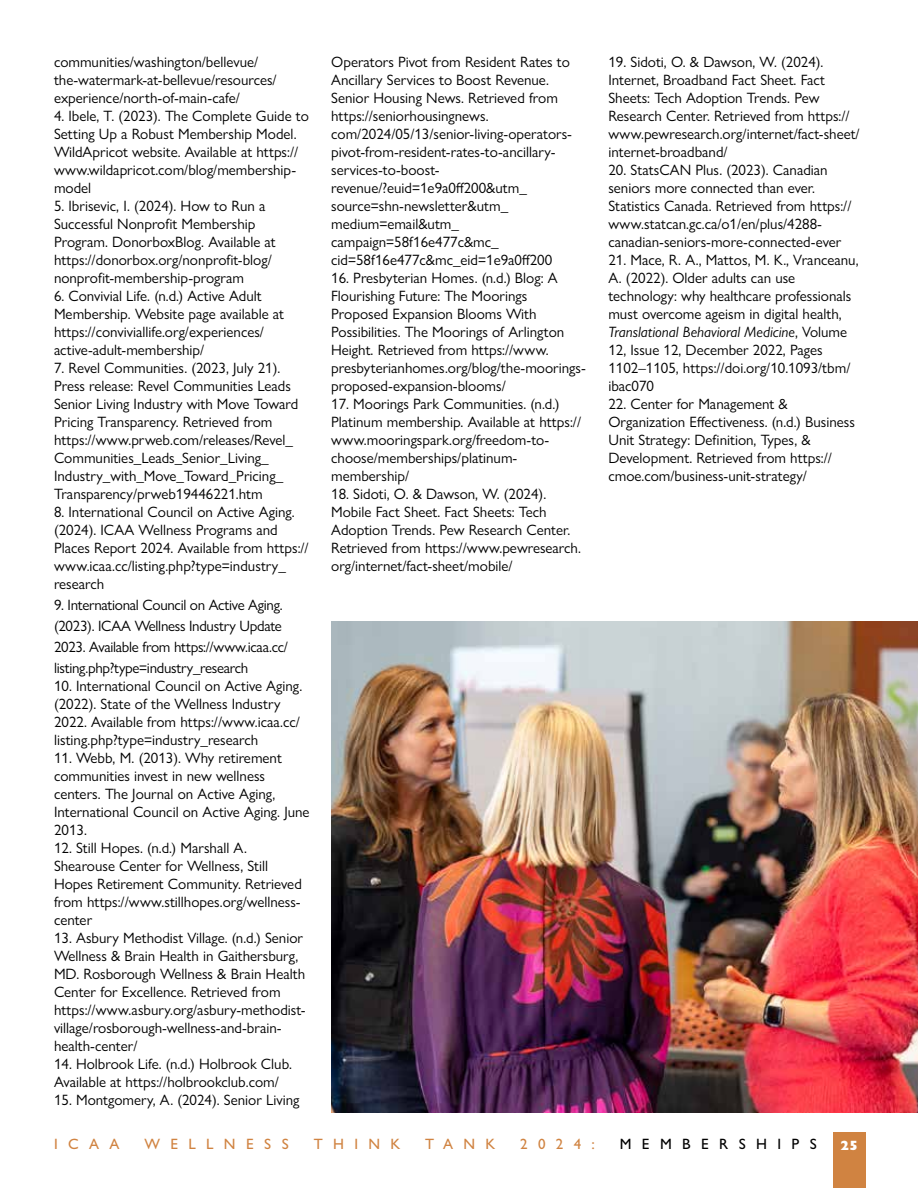
<style>
.page{position:relative;width:918px;height:1188px;background:#fff}
.page>*{position:absolute;margin:0;border:0;box-sizing:border-box;transform-origin:0 0}
.t1{font:15px/18px "Gill Sans Nova";color:#000}
.t2{font:15px/21px "Gill Sans Nova";letter-spacing:-.02em;color:#000}
.t3{font:500 15px "Gill Sans Nova";letter-spacing:.69em;color:#d08341}
.t4{font:500 15px "Gill Sans Nova";letter-spacing:.69em;color:#000}
.t5{font:800 13.5px "Gill Sans Nova";color:#fff}
.s1{font-style:italic}
</style>
<div class="page">
<div style="left:833px;top:1133px;width:33px;height:55px;background:#d08341"></div>
<img style="left:331px;top:621px;width:587px;height:491px">
<p class="t1" style="left:54px;top:53px;width:224px">communities/washington/bellevue/ the-watermark-at-bellevue/resources/ experience/north-of-main-cafe/</p>
<p class="t1" style="left:54px;top:107px;width:256px">4. Ibele, T. (2023). The Complete Guide to Setting Up a Robust Membership Model.<br>WildApricot website. Available at https:// www.wildapricot.com/blog/membership&shy;model</p>
<p class="t1" style="left:54px;top:197px;width:223px">5. Ibrisevic, I. (2024). How to Run a Successful Nonprofit Membership Program. DonorboxBlog. Available at https://donorbox.org/nonprofit-blog/ nonprofit-membership-program</p>
<p class="t1" style="left:54px;top:287px;width:232px">6. Convivial Life. (n.d.) Active Adult Membership. Website page available at https://conviviallife.org/experiences/ active-adult-membership/</p>
<p class="t1" style="left:54px;top:359px;width:246px">7. Revel Communities. (2023, July 21).<br>Press release: Revel Communities Leads Senior Living Industry with Move Toward Pricing Transparency. Retrieved from https://www.prweb.com/releases/Revel_ Communities_Leads_Senior_Living_ Industry_with_Move_Toward_Pricing_ Transparency/prweb19446221.htm</p>
<p class="t1" style="left:54px;top:503px;width:256px">8. International Council on Active Aging. (2024). ICAA Wellness Programs and Places Report 2024. Available from https:// www.icaa.cc/listing.php?type=industry_ research</p>
<p class="t2" style="left:54px;top:594px;width:235px">9. International Council on Active Aging. (2023). ICAA Wellness Industry Update 2023. Available from https://www.icaa.cc/ listing.php?type=industry_research</p>
<p class="t1" style="left:54px;top:677px;width:250px">10. International Council on Active Aging. (2022). State of the Wellness Industry 2022. Available from https://www.icaa.cc/ listing.php?type=industry_research</p>
<p class="t1" style="left:54px;top:749px;width:257px">11. Webb, M. (2013). Why retirement communities invest in new wellness centers. The Journal on Active Aging,<br>International Council on Active Aging. June<br>2013.</p>
<p class="t1" style="left:54px;top:839px;width:249px">12. Still Hopes. (n.d.) Marshall A.<br>Shearouse Center for Wellness, Still Hopes Retirement Community. Retrieved from https://www.stillhopes.org/wellness&shy;center</p>
<p class="t1" style="left:54px;top:929px;width:253px">13. Asbury Methodist Village. (n.d.) Senior Wellness &amp; Brain Health in Gaithersburg, MD. Rosborough Wellness &amp; Brain Health Center for Excellence. Retrieved from https://www.asbury.org/asbury-methodist&shy;village/rosborough-wellness-and-brain&shy;health-center/</p>
<p class="t1" style="left:54px;top:1055px;width:240px">14. Holbrook Life. (n.d.) Holbrook Club.<br>Available at https://holbrookclub.com/</p>
<p class="t1" style="left:54px;top:1091px;width:247px">15. Montgomery, A. (2024). Senior Living</p>
<p class="t1" style="left:331px;top:53px;width:242px">Operators Pivot from Resident Rates to Ancillary Services to Boost Revenue.<br>Senior Housing News. Retrieved from https://seniorhousingnews. com/2024/05/13/senior-living-operators&shy;pivot-from-resident-rates-to-ancillary&shy;services-to-boost&shy;revenue/?euid=1e9a0ff200&amp;utm_ source=shn-newsletter&amp;utm_ medium=email&amp;utm_ campaign=58f16e477c&amp;mc_ cid=58f16e477c&amp;mc_eid=1e9a0ff200</p>
<p class="t1" style="left:331px;top:269px;width:256px">16. Presbyterian Homes. (n.d.) Blog: A Flourishing Future: The Moorings Proposed Expansion Blooms With Possibilities. The Moorings of Arlington Height. Retrieved from https://www. presbyterianhomes.org/blog/the-moorings&shy;proposed-expansion-blooms/</p>
<p class="t1" style="left:331px;top:395px;width:251px">17. Moorings Park Communities. (n.d.)<br>Platinum membership. Available at https:// www.mooringspark.org/freedom-to&shy;choose/memberships/platinum&shy;membership/</p>
<p class="t1" style="left:331px;top:485px;width:251px">18. Sidoti, O. &amp; Dawson, W. (2024).<br>Mobile Fact Sheet. Fact Sheets: Tech Adoption Trends. Pew Research Center.<br>Retrieved from https://www.pewresearch. org/internet/fact-sheet/mobile/</p>
<p class="t1" style="left:608px;top:53px;width:253px">19. Sidoti, O. &amp; Dawson, W. (2024).<br>Internet, Broadband Fact Sheet. Fact Sheets: Tech Adoption Trends. Pew Research Center. Retrieved from https:// www.pewresearch.org/internet/fact-sheet/ internet-broadband/</p>
<p class="t1" style="left:608px;top:161px;width:245px">20. StatsCAN Plus. (2023). Canadian seniors more connected than ever.<br>Statistics Canada. Retrieved from https:// www.statcan.gc.ca/o1/en/plus/4288- canadian-seniors-more-connected-ever</p>
<p class="t1" style="left:608px;top:251px;width:252px">21. Mace, R. A., Mattos, M. K., Vranceanu, A. (2022). Older adults can use technology: why healthcare professionals must overcome ageism in digital health, <span class="s1">Translational Behavioral Medicine</span>, Volume 12, Issue 12, December 2022, Pages 1102–1105, https://doi.org/10.1093/tbm/ ibac070</p>
<p class="t1" style="left:608px;top:395px;width:248px">22. Center for Management &amp; Organization Effectiveness. (n.d.) Business Unit Strategy: Definition, Types, &amp; Development. Retrieved from https:// cmoe.com/business-unit-strategy/</p>
<p class="t3" style="left:54px;top:1135px;width:67px">ICAA</p>
<p class="t3" style="left:144px;top:1135px;width:146px">WELLNESS</p>
<p class="t3" style="left:314px;top:1135px;width:88px">THINK</p>
<p class="t3" style="left:425px;top:1135px;width:71px">TANK</p>
<p class="t3" style="left:520px;top:1135px;width:76px">2024:</p>
<p class="t4" style="left:620px;top:1135px;width:199px">MEMBERSHIPS</p>
<p class="t5" style="left:840px;top:1137px;width:20px">25</p>
</div>
